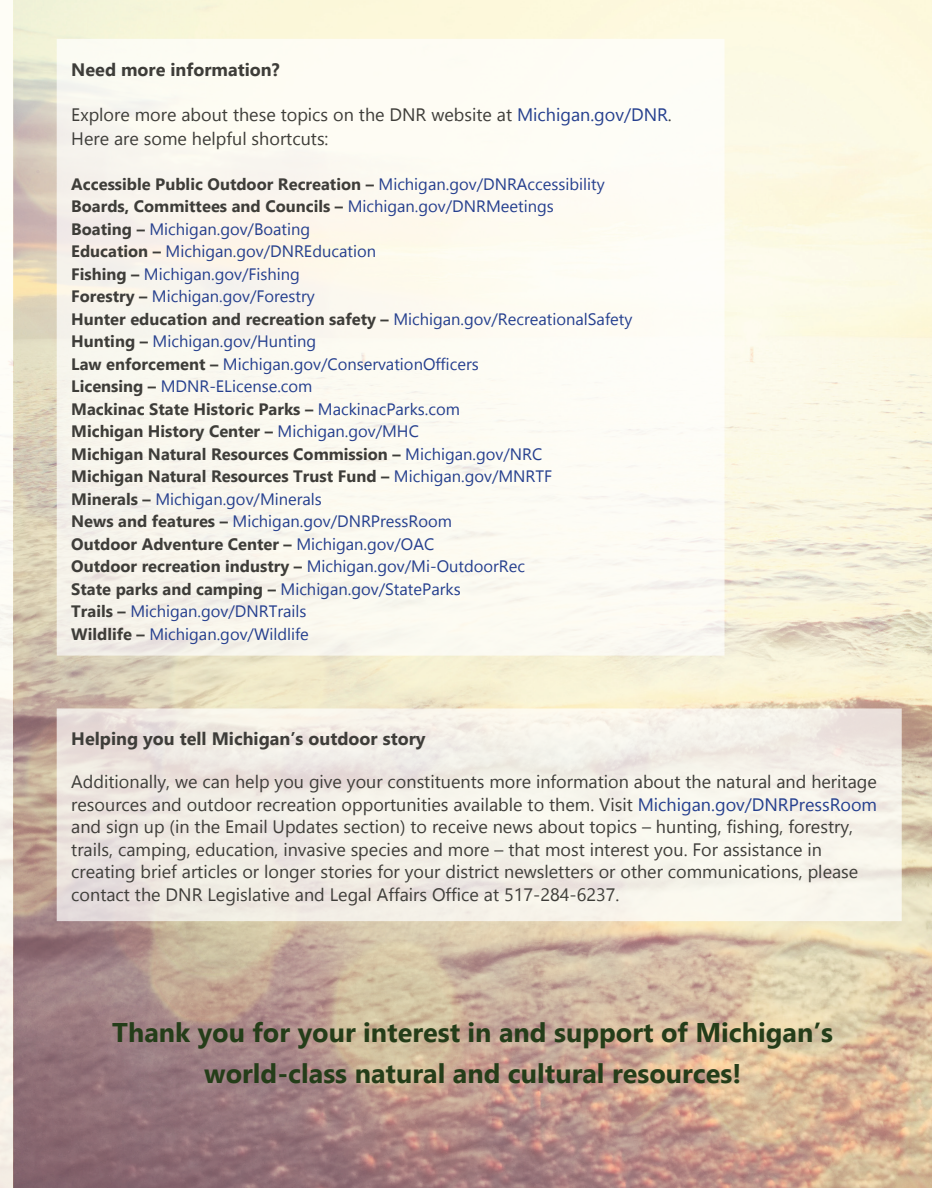
<style>
.page{position:relative;width:932px;height:1188px;background:#fff}
.page>*{position:absolute;margin:0;border:0;box-sizing:border-box;transform-origin:0 0}
.t1{font:700 27px/40.5px "Gadugi";color:#243d19;text-align:center}
.body{font:18px/22.5px "Gadugi";color:#3e3d39}
.body-2{font:700 18px "Gadugi";color:#3e3d39}
.body-3{font:700 16.5px "Gadugi";color:#3e3d39}
.body-4{font:16.5px "Gadugi";color:#253f8e}
.s1{color:#253f8e}
.s2{font-weight:400;color:#253f8e}
.s3{font-weight:700;color:#3e3d39}
</style>
<div class="page">
<img style="left:0;top:0;width:932px;height:1188px">
<div style="left:57px;top:39px;width:667px;height:617px;background:#fdfaf1;border:2px solid #fff"></div>
<svg style="left:57px;top:708px;width:844px;height:213px;background:#f2ede6"></svg>
<p class="body-2" style="left:71px;top:58px;width:210px">Need more information?</p>
<p class="body" style="left:71px;top:102px;width:602px;line-height:24px">Explore more about these topics on the DNR website at <span class="s1">Michigan.gov/DNR</span>.<br>Here are some helpful shortcuts:</p>
<p class="body-3" style="left:71px;top:174px;width:535px">Accessible Public Outdoor Recreation – <span class="s2">Michigan.gov/DNRAccessibility</span></p>
<p class="body-3" style="left:71px;top:196px;width:484px">Boards, Committees and Councils – <span class="s2">Michigan.gov/DNRMeetings</span></p>
<p class="body-4" style="left:71px;top:219px;width:240px"><span class="s3">Boating –</span> Michigan.gov/Boating</p>
<p class="body-4" style="left:71px;top:241px;width:306px"><span class="s3">Education –</span> Michigan.gov/DNREducation</p>
<p class="body-4" style="left:71px;top:264px;width:230px"><span class="s3">Fishing –</span> Michigan.gov/Fishing</p>
<p class="body-4" style="left:71px;top:286px;width:245px"><span class="s3">Forestry –</span> Michigan.gov/Forestry</p>
<p class="body-3" style="left:71px;top:309px;width:562px">Hunter education and recreation safety – <span class="s2">Michigan.gov/RecreationalSafety</span></p>
<p class="body-4" style="left:71px;top:331px;width:246px"><span class="s3">Hunting –</span> Michigan.gov/Hunting</p>
<p class="body-4" style="left:71px;top:354px;width:409px"><span class="s3">Law enforcement –</span> Michigan.gov/ConservationOfficers</p>
<p class="body-4" style="left:71px;top:376px;width:243px"><span class="s3">Licensing –</span> MDNR-ELicense.com</p>
<p class="body-3" style="left:71px;top:399px;width:390px">Mackinac State Historic Parks – <span class="s2">MackinacParks.com</span></p>
<p class="body-3" style="left:71px;top:421px;width:349px">Michigan History Center – <span class="s2">Michigan.gov/MHC</span></p>
<p class="body-3" style="left:71px;top:444px;width:472px">Michigan Natural Resources Commission – <span class="s2">Michigan.gov/NRC</span></p>
<p class="body-3" style="left:71px;top:466px;width:482px">Michigan Natural Resources Trust Fund – <span class="s2">Michigan.gov/MNRTF</span></p>
<p class="body-4" style="left:71px;top:489px;width:252px"><span class="s3">Minerals –</span> Michigan.gov/Minerals</p>
<p class="body-4" style="left:71px;top:511px;width:382px"><span class="s3">News and features –</span> Michigan.gov/DNRPressRoom</p>
<p class="body-3" style="left:71px;top:534px;width:364px">Outdoor Adventure Center – <span class="s2">Michigan.gov/OAC</span></p>
<p class="body-3" style="left:71px;top:556px;width:455px">Outdoor recreation industry – <span class="s2">Michigan.gov/Mi-OutdoorRec</span></p>
<p class="body-4" style="left:71px;top:579px;width:391px"><span class="s3">State parks and camping –</span> Michigan.gov/StateParks</p>
<p class="body-4" style="left:71px;top:601px;width:237px"><span class="s3">Trails –</span> Michigan.gov/DNRTrails</p>
<p class="body-4" style="left:71px;top:624px;width:239px"><span class="s3">Wildlife –</span> Michigan.gov/Wildlife</p>
<p class="body-2" style="left:71px;top:727px;width:356px">Helping you tell Michigan’s outdoor story</p>
<p class="body" style="left:71px;top:770px;width:807px">Additionally, we can help you give your constituents more information about the natural and heritage resources and outdoor recreation opportunities available to them. Visit <span class="s1">Michigan.gov/DNRPressRoom </span>and sign up (in the Email Updates section) to receive news about topics – hunting, fishing, forestry, trails, camping, education, invasive species and more – that most interest you. For assistance in creating brief articles or longer stories for your district newsletters or other communications, please contact the DNR Legislative and Legal Affairs Office at 517-284-6237.</p>
<p class="t1" style="left:112px;top:1012px;width:722px">Thank you for your interest in and support of Michigan’s world-class natural and cultural resources!</p>
</div>
